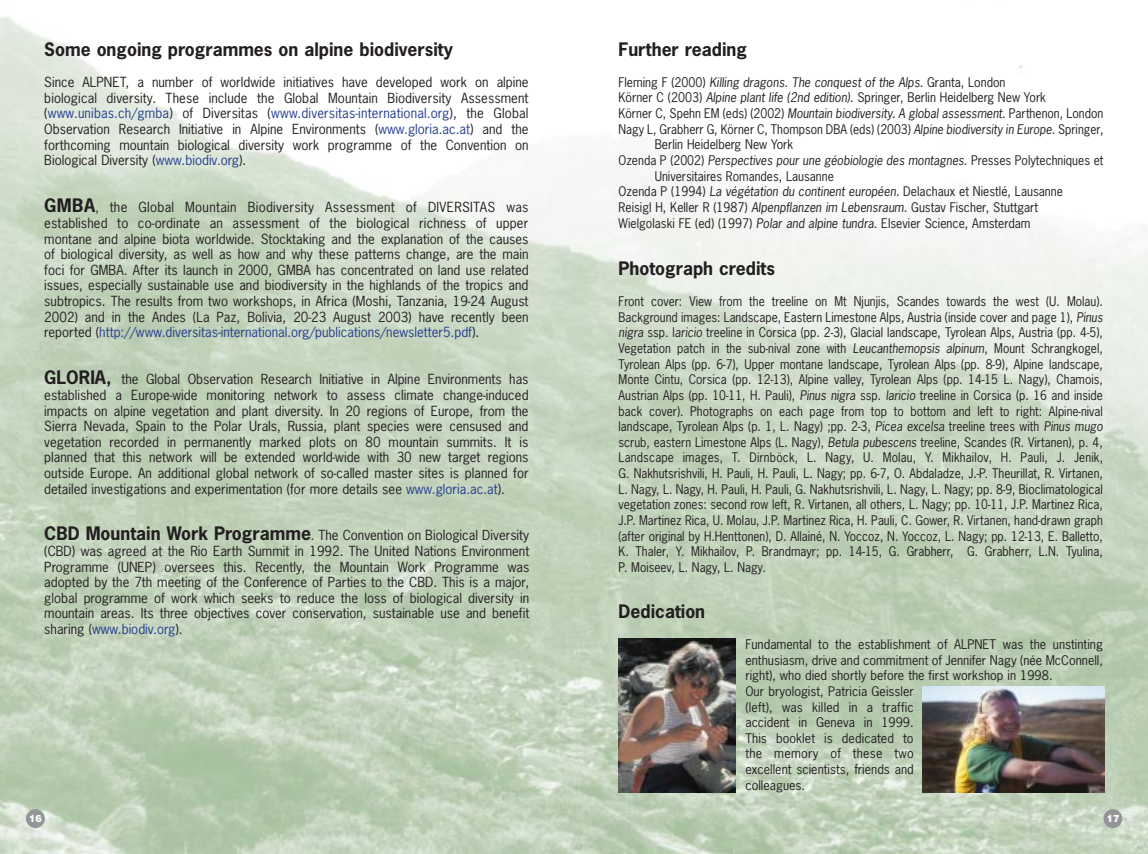
<style>
.page{position:relative;width:1148px;height:854px;background:#fff}
.page>*{position:absolute;margin:0;border:0;box-sizing:border-box;transform-origin:0 0}
.t1{font:700 17.5px "News Gothic";color:#231f20}
.t2{font:13.12px/15.6px "News Gothic";color:#231f20;text-align:justify}
.t3{font:12.5px/15.6px "News Gothic";color:#231f20;text-align:justify;scale:.95 1}
.t4{font:12.5px/15.6px "News Gothic";color:#231f20}
.t5{font:12.5px "News Gothic";color:#231f20;scale:.96 1}
.t6{font:900 10px "Helvetica";color:#fff;scale:.95 1}
.s1{color:#253f8e}
.s2{font-weight:700;font-size:17.5px}
.s3{font-size:12.5px}
</style>
<div class="page">
<img style="left:578px;top:65px;width:569px;height:789px">
<div style="left:26px;top:809px;width:19px;height:19px;background:#939598;border-radius:50%"></div>
<img style="left:618px;top:638px;width:117px;height:154px">
<img style="left:922px;top:686px;width:182px;height:106px">
<div style="left:1103px;top:809px;width:19px;height:19px;background:#939598;border-radius:50%"></div>
<h1 class="t1" style="left:44px;top:42px;width:410px">Some ongoing programmes on alpine biodiversity</h1>
<p class="t2" style="left:44px;top:75px;width:486px">Since ALPNET, a number of worldwide initiatives have developed work on alpine biological diversity. These include the Global Mountain Biodiversity Assessment (<span class="s1">www.unibas.ch/gmba</span>) of Diversitas (<span class="s1">www.diversitas-international.org</span>), the Global Observation Research Initiative in Alpine Environments (<span class="s1">www.gloria.ac.at</span>) and the forthcoming mountain biological diversity work programme of the Convention on Biological Diversity (<span class="s1">www.biodiv.org</span>).</p>
<p class="t2" style="left:44px;top:201px;width:486px"><span class="s2">GMBA</span><span class="s3">,</span> the Global Mountain Biodiversity Assessment of DIVERSITAS was established to co-ordinate an assessment of the biological richness of upper montane and alpine biota worldwide. Stocktaking and the explanation of the causes of biological diversity, as well as how and why these patterns change, are the main foci for GMBA. After its launch in 2000, GMBA has concentrated on land use related issues, especially sustainable use and biodiversity in the highlands of the tropics and subtropics. The results from two workshops, in Africa (Moshi, Tanzania, 19-24 August 2002) and in the Andes (La Paz, Bolivia, 20-23 August 2003) have recently been reported (<span class="s1">http://www.diversitas-international.org/publications/newsletter5.pdf</span>).</p>
<p class="t2" style="left:44px;top:373px;width:486px"><span class="s2">GLORIA,</span> the Global Observation Research Initiative in Alpine Environments has established a Europe-wide monitoring network to assess climate change-induced impacts on alpine vegetation and plant diversity. In 20 regions of Europe, from the Sierra Nevada, Spain to the Polar Urals, Russia, plant species were censused and vegetation recorded in permanently marked plots on 80 mountain summits. It is planned that this network will be extended world-wide with 30 new target regions outside Europe. An additional global network of so-called master sites is planned for detailed investigations and experimentation (for more details see <span class="s1">www.gloria.ac.at</span>).</p>
<p class="t2" style="left:44px;top:528px;width:486px"><span class="s2">CBD Mountain Work Programme</span><span class="s3">.</span> The Convention on Biological Diversity (CBD) was agreed at the Rio Earth Summit in 1992. The United Nations Environment Programme (UNEP) oversees this. Recently, the Mountain Work Programme was adopted by the 7th meeting of the Conference of Parties to the CBD. This is a major, global programme of work which seeks to reduce the loss of biological diversity in mountain areas. Its three objectives cover conservation, sustainable use and benefit sharing (<span class="s1">www.biodiv.org</span>).</p>
<p class="t6" style="left:29px;top:814px;width:15px">16</p>
<h1 class="t1" style="left:618px;top:42px;width:130px">Further reading</h1>
<p class="t4" style="left:618px;top:75px;width:388px">Fleming F (2000) Killing dragons. The conquest of the Alps. Granta, London</p>
<p class="t4" style="left:618px;top:91px;width:429px">Körner C (2003) Alpine plant life (2nd edition). Springer, Berlin Heidelberg New York</p>
<p class="t5" style="left:618px;top:108px;width:506px">Körner C, Spehn EM (eds) (2002) Mountain biodiversity. A global assessment. Parthenon, London</p>
<p class="t3" style="left:618px;top:122px;width:512px">Nagy L, Grabherr G, Körner C, Thompson DBA (eds) (2003) Alpine biodiversity in Europe. Springer,</p>
<p class="t4" style="left:654px;top:138px;width:140px">Berlin Heidelberg New York</p>
<p class="t5" style="left:618px;top:155px;width:506px">Ozenda P (2002) Perspectives pour une géobiologie des montagnes. Presses Polytechniques et</p>
<p class="t5" style="left:654px;top:171px;width:188px">Universitaires Romandes, Lausanne</p>
<p class="t4" style="left:618px;top:185px;width:446px">Ozenda P (1994) La végétation du continent européen. Delachaux et Niestlé, Lausanne</p>
<p class="t4" style="left:618px;top:200px;width:421px">Reisigl H, Keller R (1987) Alpenpflanzen im Lebensraum. Gustav Fischer, Stuttgart</p>
<p class="t4" style="left:618px;top:216px;width:413px">Wielgolaski FE (ed) (1997) Polar and alpine tundra. Elsevier Science, Amsterdam</p>
<h1 class="t1" style="left:618px;top:261px;width:158px">Photograph credits</h1>
<p class="t3" style="left:618px;top:295px;width:512px">Front cover: View from the treeline on Mt Njunjis, Scandes towards the west (U. Molau).<br>Background images: Landscape, Eastern Limestone Alps, Austria (inside cover and page 1), Pinus nigra ssp. laricio treeline in Corsica (pp. 2-3), Glacial landscape, Tyrolean Alps, Austria (pp. 4-5), Vegetation patch in the sub-nival zone with Leucanthemopsis alpinum, Mount Schrangkogel, Tyrolean Alps (pp. 6-7), Upper montane landscape, Tyrolean Alps (pp. 8-9), Alpine landscape, Monte Cintu, Corsica (pp. 12-13), Alpine valley, Tyrolean Alps (pp. 14-15 L. Nagy), Chamois, Austrian Alps (pp. 10-11, H. Pauli), Pinus nigra ssp. laricio treeline in Corsica (p. 16 and inside back cover). Photographs on each page from top to bottom and left to right: Alpine-nival landscape, Tyrolean Alps (p. 1, L. Nagy) ;pp. 2-3, Picea excelsa treeline trees with Pinus mugo scrub, eastern Limestone Alps (L. Nagy), Betula pubescens treeline, Scandes (R. Virtanen), p. 4, Landscape images, T. Dirnböck, L. Nagy, U. Molau, Y. Mikhailov, H. Pauli, J. Jenik, G. Nakhutsrishvili, H. Pauli, H. Pauli, L. Nagy; pp. 6-7, O. Abdaladze, J.-P. Theurillat, R. Virtanen, L. Nagy, L. Nagy, H. Pauli, H. Pauli, G. Nakhutsrishvili, L. Nagy, L. Nagy; pp. 8-9, Bioclimatological vegetation zones: second row left, R. Virtanen, all others, L. Nagy; pp. 10-11, J.P. Martinez Rica, J.P. Martinez Rica, U. Molau, J.P. Martinez Rica, H. Pauli, C. Gower, R. Virtanen, hand-drawn graph (after original by H.Henttonen), D. Allainé, N. Yoccoz, N. Yoccoz, L. Nagy; pp. 12-13, E. Balletto, K. Thaler, Y. Mikhailov, P. Brandmayr; pp. 14-15, G. Grabherr, G. Grabherr, L.N. Tyulina, P. Moiseev, L. Nagy, L. Nagy.</p>
<h1 class="t1" style="left:618px;top:604px;width:88px">Dedication</h1>
<p class="t4" style="left:745px;top:637px;width:359px">Fundamental to the establishment of ALPNET was the unstinting enthusiasm, drive and commitment of Jennifer Nagy (née McConnell, right), who died shortly before the first workshop in 1998.<br>Our bryologist, Patricia Geissler<br>(left), was killed in a traffic<br>accident in Geneva in 1999.<br>This booklet is dedicated to<br>the memory of these two<br>excellent scientists, friends and<br>colleagues.</p>
<p class="t6" style="left:1106px;top:814px;width:15px">17</p>
</div>
